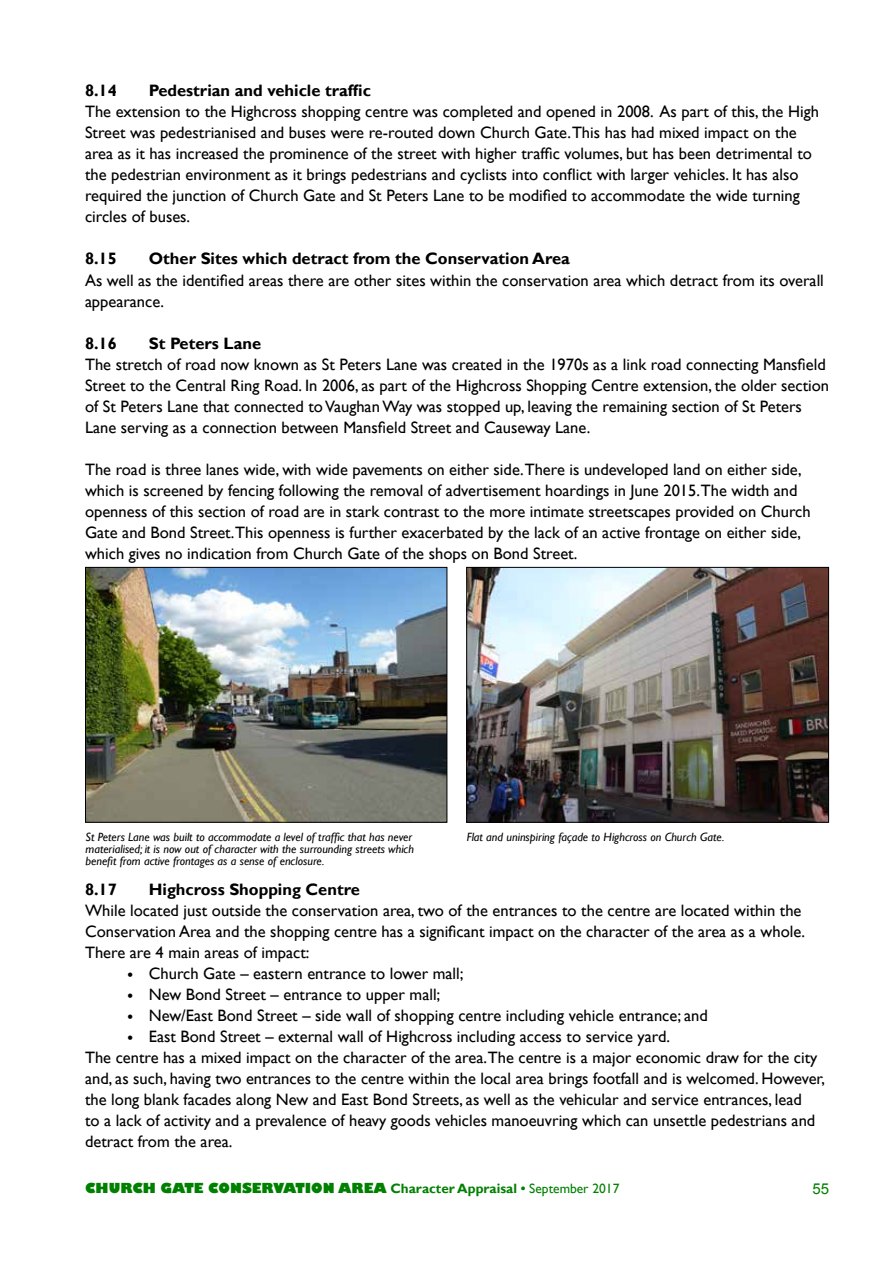
<style>
.page{position:relative;width:893px;height:1263px;background:#fff}
.page>*{position:absolute;margin:0;border:0;box-sizing:border-box;transform-origin:0 0}
.t1{font:16.5px/21px "Gill Sans";color:#000}
.t2{font:700 16.5px "Gill Sans";color:#000}
.t3{font:15px "Arial";color:#008000}
.t4{font:800 13.5px "Gill Sans";color:#008000}
.t5{font:italic 12px/12px "Gill Sans";color:#000}
.s1{font-family:"Myriad Pro";font-weight:700}
.s2{font-weight:700}
.s3{font-weight:400}
</style>
<div class="page">
<img style="left:87px;top:569px;width:358px;height:252px">
<div style="left:85px;top:567px;width:362px;height:256px;border:1px solid #000"></div>
<img style="left:468px;top:569px;width:359px;height:252px">
<div style="left:466px;top:567px;width:363px;height:256px;border:1px solid #000"></div>
<p class="t2" style="left:85px;top:81px;width:33px">8.14</p>
<p class="t2" style="left:149px;top:81px;width:224px">Pedestrian and vehicle traffic</p>
<p class="t1" style="left:85px;top:102px;width:735px">The extension to the Highcross shopping centre was completed and opened in 2008. As part of this, the High Street was pedestrianised and buses were re-routed down Church Gate.This has had mixed impact on the area as it has increased the prominence of the street with higher traffic volumes, but has been detrimental to the pedestrian environment as it brings pedestrians and cyclists into conflict with larger vehicles. It has also required the junction of Church Gate and St Peters Lane to be modified to accommodate the wide turning circles of buses.</p>
<p class="t2" style="left:85px;top:249px;width:33px">8.15</p>
<p class="t2" style="left:149px;top:249px;width:423px">Other Sites which detract from the Conservation Area</p>
<p class="t1" style="left:85px;top:270px;width:740px">As well as the identified areas there are other sites within the conservation area which detract from its overall appearance.</p>
<p class="t2" style="left:85px;top:333px;width:33px">8.16</p>
<p class="t2" style="left:149px;top:333px;width:114px">St Peters Lane</p>
<p class="t1" style="left:85px;top:354px;width:746px">The stretch of road now known as St Peters Lane was created in the 1970s as a link road connecting Mansfield Street to the Central Ring Road. In 2006, as part of the Highcross Shopping Centre extension, the older section of St Peters Lane that connected to Vaughan Way was stopped up, leaving the remaining section of St Peters Lane serving as a connection between Mansfield Street and Causeway Lane.</p>
<p class="t1" style="left:85px;top:459px;width:727px">The road is three lanes wide, with wide pavements on either side.There is undeveloped land on either side, which is screened by fencing following the removal of advertisement hoardings in June 2015.The width and openness of this section of road are in stark contrast to the more intimate streetscapes provided on Church Gate and Bond Street.This openness is further exacerbated by the lack of an active frontage on either side, which gives no indication from Church Gate of the shops on Bond Street.</p>
<p class="t5" style="left:86px;top:831px;width:330px">St Peters Lane was built to accommodate a level of traffic that has never materialised; it is now out of character with the surrounding streets which benefit from active frontages as a sense of enclosure.</p>
<p class="t5" style="left:467px;top:831px;width:259px">Flat and uninspiring façade to Highcross on Church Gate.</p>
<p class="t2" style="left:85px;top:879px;width:33px">8.17</p>
<p class="t2" style="left:149px;top:879px;width:213px">Highcross Shopping Centre</p>
<p class="t1" style="left:85px;top:900px;width:722px">While located just outside the conservation area, two of the entrances to the centre are located within the<br>Conservation Area and the shopping centre has a significant impact on the character of the area as a whole.<br>There are 4 main areas of impact:</p>
<p class="t1" style="left:128px;top:963px;width:338px"><span class="s1">•</span> Church Gate – eastern entrance to lower mall;</p>
<p class="t1" style="left:128px;top:984px;width:314px"><span class="s1">•</span> New Bond Street – entrance to upper mall;</p>
<p class="t1" style="left:128px;top:1005px;width:582px"><span class="s1">•</span> New/East Bond Street – side wall of shopping centre including vehicle entrance; and</p>
<p class="t1" style="left:85px;top:1026px;width:741px;text-indent:43px"><span class="s1">•</span> East Bond Street – external wall of Highcross including access to service yard.<br>The centre has a mixed impact on the character of the area.The centre is a major economic draw for the city and, as such, having two entrances to the centre within the local area brings footfall and is welcomed. However, the long blank facades along New and East Bond Streets, as well as the vehicular and service entrances, lead<br>to a lack of activity and a prevalence of heavy goods vehicles manoeuvring which can unsettle pedestrians and detract from the area.</p>
<p class="t4" style="left:85px;top:1180px;width:536px">CHURCH GATE CONSERVATION AREA <span class="s2">Character Appraisal •</span> <span class="s3">September 2017</span></p>
<p class="t3" style="left:812px;top:1179px;width:18px">55</p>
</div>
